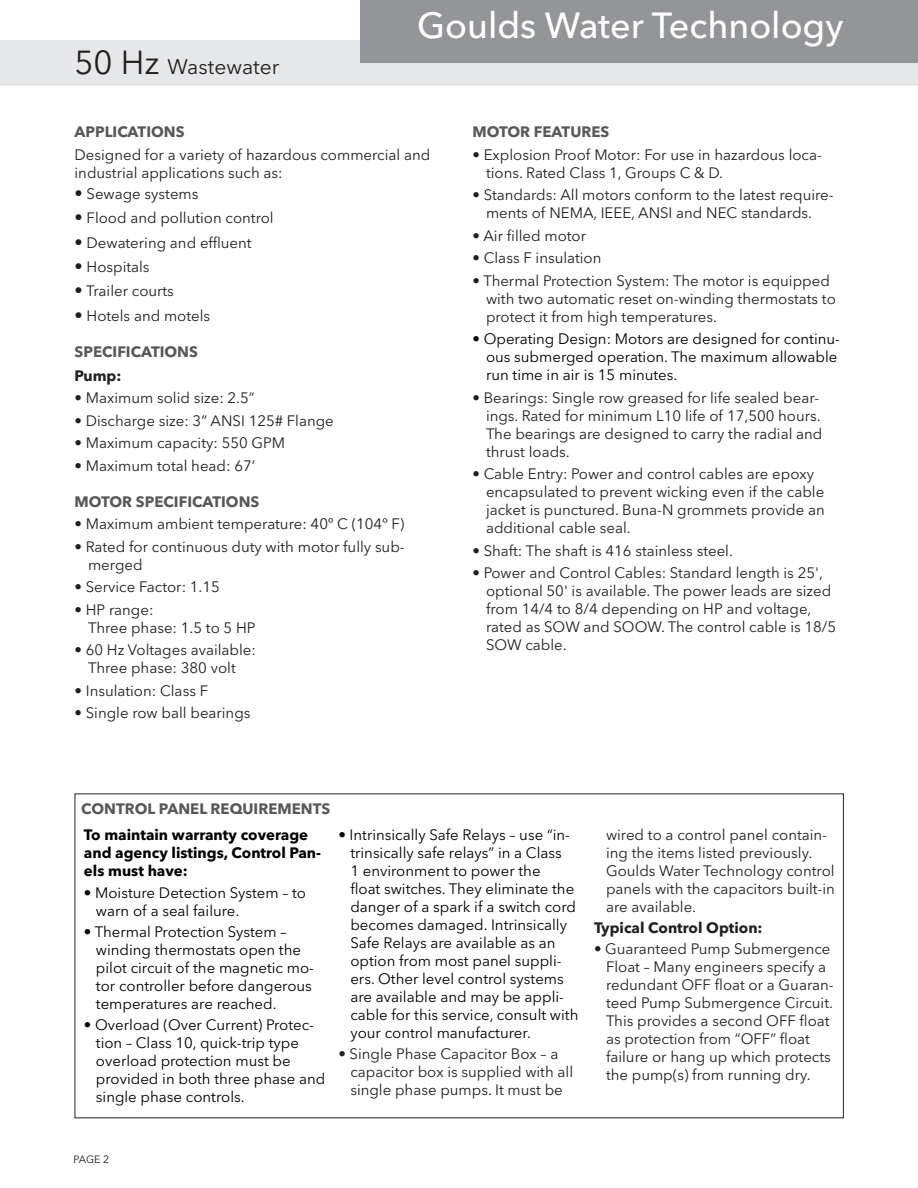
<style>
.page{position:relative;width:918px;height:1188px;background:#fff}
.page>*{position:absolute;margin:0;border:0;box-sizing:border-box;transform-origin:0 0}
.t1{font:500 36px "Avenir Next LT Pro";color:#fff}
.t2{font:21px "Avenir Next LT Pro";color:#231f20}
.heading_3{font:15px/18px "Avenir Next LT Pro";color:#231f20}
.t3{font:15px/18px "Avenir Next LT Pro";color:#000}
.t4{font:700 15px "Avenir Next LT Pro";color:#57585a}
.t5{font:700 15px/18px "Avenir Next LT Pro";color:#000}
.heading_3-2{font:700 15px "Avenir Next LT Pro";color:#231f20}
.t{font:700 15px "Avenir Next LT Pro";color:#231f20}
.t6{font:10.5px "Avenir Next LT Pro";color:#231f20}
.s1{font-size:33px}
.s2{font-size:16.5px}
</style>
<div class="page">
<div style="left:0;top:40px;width:918px;height:46px;background:#e6e7e9"></div>
<div style="left:360px;top:0;width:558px;height:63px;background:#939598"></div>
<h2 class="t2" style="left:74px;top:55px;width:206px"><span class="s1">50 Hz</span> Wastewater</h2>
<h1 class="t1" style="left:417px;top:3px;width:428px">Goulds Water Technology</h1>
<p class="t4" style="left:75px;top:123px;width:112px">APPLICATIONS</p>
<p class="heading_3" style="left:75px;top:146px;width:357px">Designed for a variety of hazardous commercial and industrial applications such as:</p>
<p class="heading_3" style="left:75px;top:185px;width:125px"><span class="s2">•</span> Sewage systems</p>
<p class="heading_3" style="left:75px;top:209px;width:201px"><span class="s2">•</span> Flood and pollution control</p>
<p class="heading_3" style="left:75px;top:234px;width:179px"><span class="s2">•</span> Dewatering and effluent</p>
<p class="heading_3" style="left:75px;top:258px;width:77px"><span class="s2">•</span> Hospitals</p>
<p class="heading_3" style="left:75px;top:282px;width:101px"><span class="s2">•</span> Trailer courts</p>
<p class="heading_3" style="left:75px;top:306px;width:137px"><span class="s2">•</span> Hotels and motels</p>
<p class="t4" style="left:75px;top:342px;width:125px">SPECIFICATIONS</p>
<p class="t" style="left:75px;top:366px;width:48px">Pump:</p>
<p class="heading_3" style="left:75px;top:389px;width:182px">• Maximum solid size: 2.5”</p>
<p class="heading_3" style="left:75px;top:412px;width:261px">• Discharge size: 3” ANSI 125# Flange</p>
<p class="heading_3" style="left:75px;top:434px;width:212px">• Maximum capacity: 550 GPM</p>
<p class="heading_3" style="left:75px;top:457px;width:182px">• Maximum total head: 67’</p>
<p class="t4" style="left:75px;top:492px;width:186px">MOTOR SPECIFICATIONS</p>
<p class="heading_3" style="left:75px;top:515px;width:331px">• Maximum ambient temperature: 40º C (104º F)</p>
<p class="heading_3" style="left:88px;top:538px;width:318px;text-indent:-14px">• Rated for continuous duty with motor fully sub&shy;merged</p>
<p class="heading_3" style="left:75px;top:578px;width:147px">• Service Factor: 1.15</p>
<p class="heading_3" style="left:88px;top:601px;width:169px;text-indent:-14px">• HP range:<br>Three phase: 1.5 to 5 HP</p>
<p class="heading_3" style="left:75px;top:641px;width:183px;text-align:center">• 60 Hz Voltages available:<br>Three phase: 380 volt</p>
<p class="heading_3" style="left:75px;top:682px;width:135px">• Insulation: Class F</p>
<p class="heading_3" style="left:75px;top:704px;width:177px">• Single row ball bearings</p>
<p class="t4" style="left:81px;top:799px;width:251px">CONTROL PANEL REQUIREMENTS</p>
<p class="t4" style="left:472px;top:123px;width:138px">MOTOR FEATURES</p>
<p class="heading_3" style="left:486px;top:146px;width:337px;text-indent:-14px">• Explosion Proof Motor: For use in hazardous loca&shy;tions. Rated Class 1, Groups C &amp; D.</p>
<p class="heading_3" style="left:472px;top:186px;width:363px;text-align:center">• Standards: All motors conform to the latest require&shy;ments of NEMA, IEEE, ANSI and NEC standards.</p>
<p class="heading_3" style="left:472px;top:227px;width:115px">• Air filled motor</p>
<p class="heading_3" style="left:472px;top:249px;width:130px">• Class F insulation</p>
<p class="heading_3" style="left:486px;top:272px;width:351px;text-indent:-14px">• Thermal Protection System: The motor is equipped with two automatic reset on-winding thermostats to protect it from high temperatures.</p>
<p class="t3" style="left:486px;top:330px;width:356px;text-indent:-14px">• Operating Design: Motors are designed for continu&shy;ous submerged operation. The maximum allowable run time in air is 15 minutes.</p>
<p class="heading_3" style="left:486px;top:389px;width:338px;text-indent:-14px">• Bearings: Single row greased for life sealed bear&shy;ings. Rated for minimum L10 life of 17,500 hours.<br>The bearings are designed to carry the radial and thrust loads.</p>
<p class="heading_3" style="left:486px;top:465px;width:340px;text-indent:-14px">• Cable Entry: Power and control cables are epoxy encapsulated to prevent wicking even if the cable jacket is punctured. Buna-N grommets provide an additional cable seal.</p>
<p class="heading_3" style="left:472px;top:542px;width:262px">• Shaft: The shaft is 416 stainless steel.</p>
<p class="heading_3" style="left:486px;top:564px;width:352px;text-indent:-14px">• Power and Control Cables: Standard length is 25', optional 50' is available. The power leads are sized from 14/4 to 8/4 depending on HP and voltage, rated as SOW and SOOW. The control cable is 18/5<br>SOW cable.</p>
<p class="t5" style="left:84px;top:825px;width:239px">To maintain warranty coverage and agency listings, Control Pan&shy;els must have:</p>
<p class="t3" style="left:96px;top:884px;width:212px;text-indent:-12px">• Moisture Detection System – to warn of a seal failure.</p>
<p class="t3" style="left:96px;top:923px;width:220px;text-indent:-12px">• Thermal Protection System – winding thermostats open the pilot circuit of the magnetic mo&shy;tor controller before dangerous temperatures are reached.</p>
<p class="t3" style="left:96px;top:1016px;width:231px;text-indent:-12px">• Overload (Over Current) Protec&shy;tion – Class 10, quick-trip type overload protection must be provided in both three phase and single phase controls.</p>
<p class="t3" style="left:350px;top:825px;width:230px;text-indent:-12px">• Intrinsically Safe Relays – use “in&shy;trinsically safe relays” in a Class<br>1 environment to power the<br>float switches. They eliminate the danger of a spark if a switch cord becomes damaged. Intrinsically<br>Safe Relays are available as an option from most panel suppli&shy;ers. Other level control systems are available and may be appli&shy;cable for this service, consult with your control manufacturer.</p>
<p class="heading_3" style="left:350px;top:1044px;width:224px;text-indent:-12px">• Single Phase Capacitor Box – a capacitor box is supplied with all single phase pumps. It must be</p>
<p class="heading_3" style="left:606px;top:825px;width:230px">wired to a control panel contain&shy;ing the items listed previously.<br>Goulds Water Technology control panels with the capacitors built-in are available.</p>
<p class="heading_3-2" style="left:594px;top:918px;width:170px">Typical Control Option:</p>
<p class="heading_3" style="left:606px;top:939px;width:229px;text-indent:-12px">• Guaranteed Pump Submergence<br>Float – Many engineers specify a redundant OFF float or a Guaran&shy;teed Pump Submergence Circuit.<br>This provides a second OFF float as protection from “OFF” float failure or hang up which protects the pump(s) from running dry.</p>
<p class="t6" style="left:74px;top:1153px;width:37px">PAGE 2</p>
</div>
